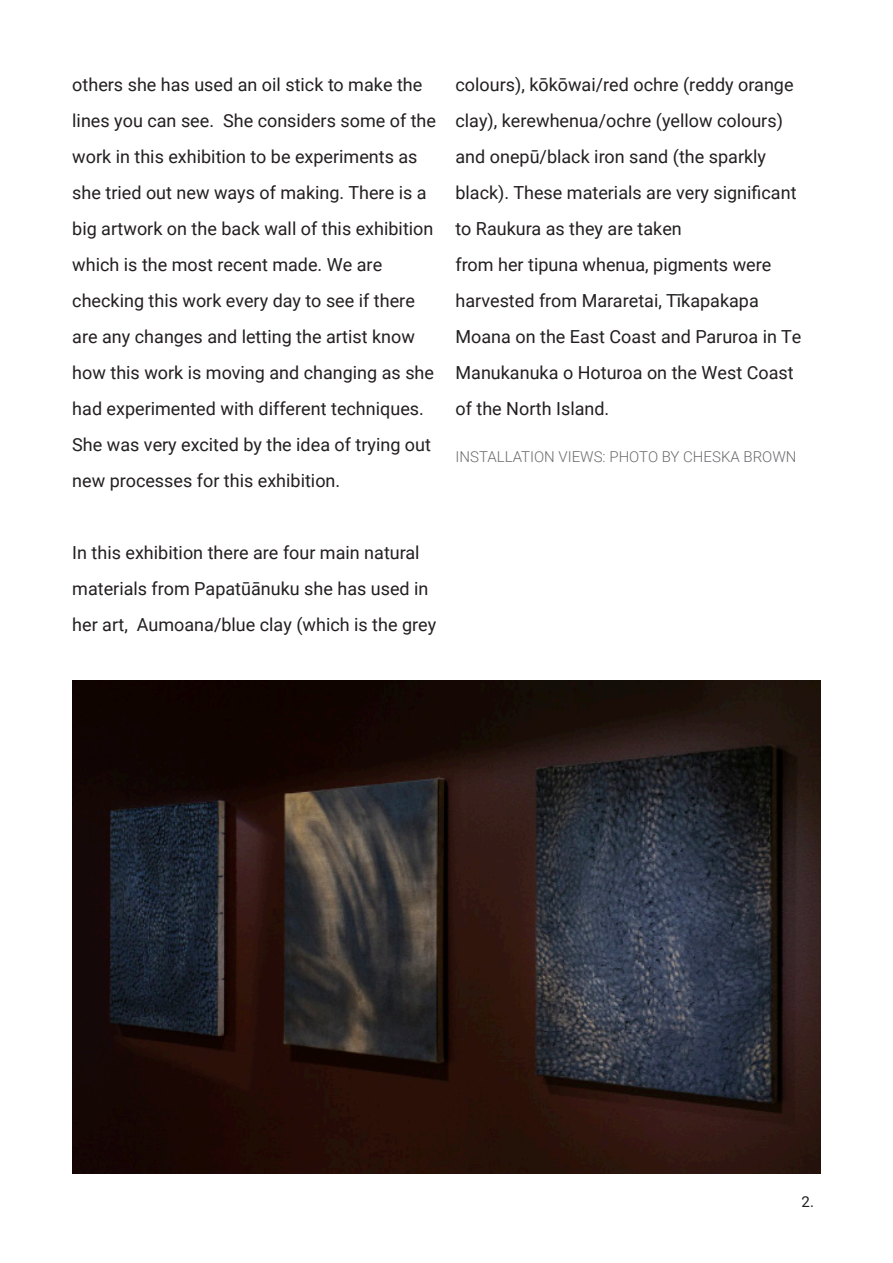
<style>
.page{position:relative;width:893px;height:1263px;background:#fff}
.page>*{position:absolute;margin:0;border:0;box-sizing:border-box;transform-origin:0 0}
.t1{font:18px/36px "Roboto";color:#231f20}
.t2{font:300 15px "Roboto";color:#6c6d70}
.t3{font:15px "Roboto";color:#231f20}
</style>
<div class="page">
<img style="left:72px;top:680px;width:749px;height:494px">
<p class="t1" style="left:72px;top:66px;width:365px">others she has used an oil stick to make the lines you can see. She considers some of the work in this exhibition to be experiments as she tried out new ways of making. There is a big artwork on the back wall of this exhibition which is the most recent made. We are checking this work every day to see if there are any changes and letting the artist know how this work is moving and changing as she had experimented with different techniques.<br>She was very excited by the idea of trying out new processes for this exhibition.</p>
<p class="t1" style="left:455px;top:66px;width:343px">colours), kōkōwai/red ochre (reddy orange clay), kerewhenua/ochre (yellow colours) and onepū/black iron sand (the sparkly black). These materials are very significant to Raukura as they are taken</p>
<p class="t1" style="left:455px;top:246px;width:347px">from her tipuna whenua, pigments were harvested from Mararetai, Tīkapakapa Moana on the East Coast and Paruroa in Te Manukanuka o Hoturoa on the West Coast of the North Island.</p>
<p class="t2" style="left:455px;top:446px;width:342px">INSTALLATION VIEWS: PHOTO BY CHESKA BROWN</p>
<p class="t1" style="left:72px;top:534px;width:366px">In this exhibition there are four main natural materials from Papatūānuku she has used in her art, Aumoana/blue clay (which is the grey</p>
<p class="t3" style="left:801px;top:1191px;width:14px">2.</p>
</div>
